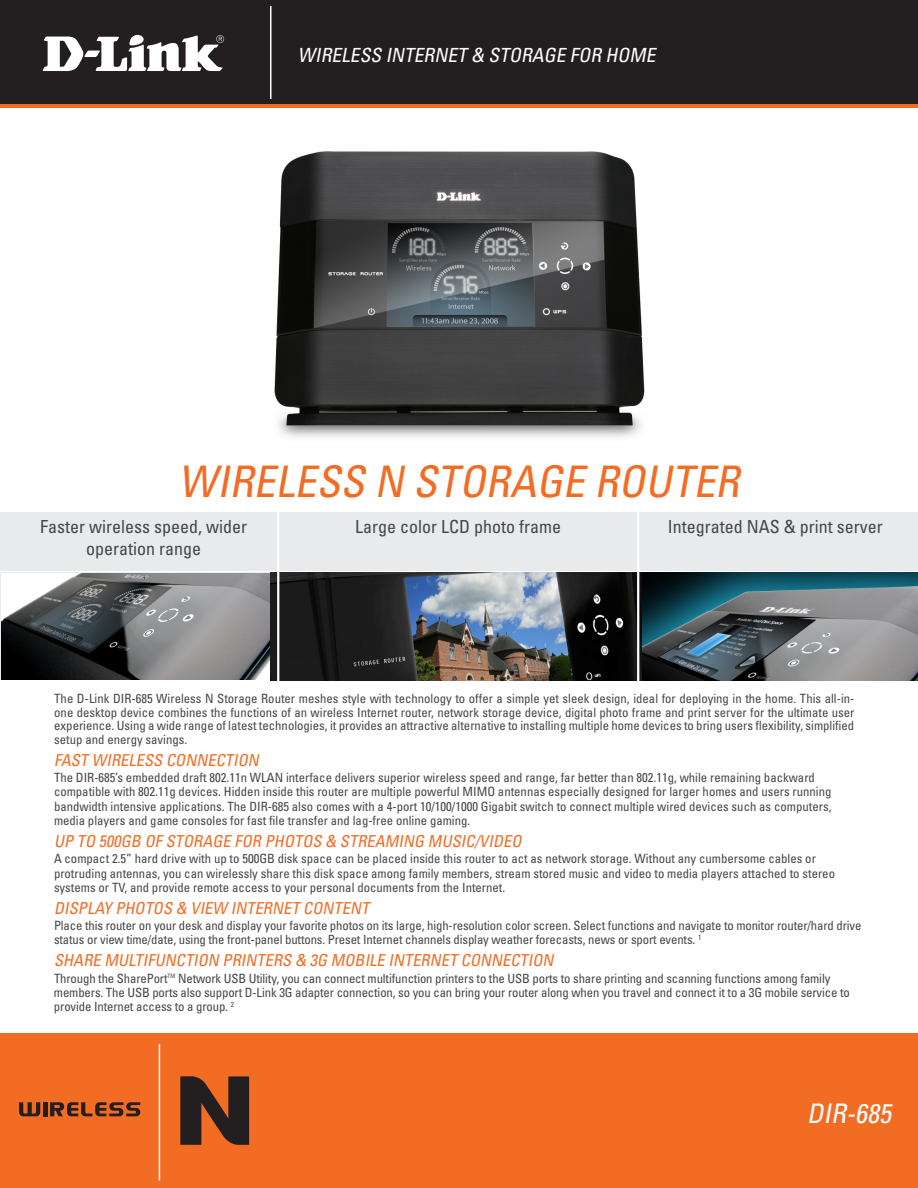
<style>
.page{position:relative;width:918px;height:1188px;background:#fff}
.page>*{position:absolute;margin:0;border:0;box-sizing:border-box;transform-origin:0 0}
.t1{font:italic condensed 43.5px "Univers";color:#f36c24}
.t2{font:italic condensed 27px "Univers";color:#fff}
.t3{font:italic condensed 19.5px "Univers";color:#fff}
.t4{font:condensed 18px/21.6px "Univers";color:#454647;text-align:center}
.t5{font:italic condensed 16.5px "Univers";color:#f36c24}
.t6{font:condensed 12.75px/14.2px "Univers";color:#454647}
</style>
<div class="page">
<div style="left:0;top:0;width:918px;height:108px;background:linear-gradient(to right,#f36c24,#f36c24)"></div>
<div style="left:0;top:0;width:918px;height:103px;background:#231f20"></div>
<svg style="left:43px;top:35px;width:181px;height:36px"></svg>
<hr style="left:270px;top:6px;width:2px;height:93px;background:#fff">
<div style="left:0;top:1034px;width:918px;height:154px;background:#f36c24"></div>
<hr style="left:159px;top:1044px;width:1px;height:137px;background:#fff">
<svg style="left:180px;top:1076px;width:69px;height:69px"></svg>
<svg style="left:19px;top:1102px;width:21px;height:14px"></svg>
<hr style="left:43px;top:1102px;width:4px;height:14px;background:#231f20">
<svg style="left:50px;top:1102px;width:90px;height:14px"></svg>
<img style="left:274px;top:151px;width:371px;height:286px">
<img style="left:640px;top:572px;width:278px;height:108px">
<img style="left:2px;top:574px;width:268px;height:106px">
<img style="left:270px;top:573px;width:372px;height:107px">
<div style="left:0;top:512px;width:918px;height:58px;background:#e8eaeb"></div>
<hr style="left:277px;top:488px;width:2px;height:202px;background:#fff">
<hr style="left:637px;top:507px;width:2px;height:183px;background:#fff">
<h3 class="t3" style="left:298px;top:43px;width:363px">WIRELESS INTERNET &amp; STORAGE FOR HOME</h3>
<h1 class="t1" style="left:179px;top:454px;width:572px">WIRELESS N STORAGE ROUTER</h1>
<h3 class="t4" style="left:40px;top:516px;width:208px">Faster wireless speed, wider operation range</h3>
<h3 class="t4" style="left:355px;top:516px;width:207px">Large color LCD photo frame</h3>
<h3 class="t4" style="left:668px;top:516px;width:216px">Integrated NAS &amp; print server</h3>
<p class="t6" style="left:54px;top:692px;width:802px;line-height:13.5px;text-align:justify">The D-Link DIR-685 Wireless N Storage Router meshes style with technology to offer a simple yet sleek design, ideal for deploying in the home. This all-in&shy;one desktop device combines the functions of an wireless Internet router, network storage device, digital photo frame and print server for the ultimate user experience. Using a wide range of latest technologies, it provides an attractive alternative to installing multiple home devices to bring users flexibility, simplified setup and energy savings.</p>
<p class="t5" style="left:54px;top:749px;width:210px">FAST WIRELESS CONNECTION</p>
<p class="t6" style="left:54px;top:770px;width:779px">The DIR-685’s embedded draft 802.11n WLAN interface delivers superior wireless speed and range, far better than 802.11g, while remaining backward compatible with 802.11g devices. Hidden inside this router are multiple powerful MIMO antennas especially designed for larger homes and users running bandwidth intensive applications. The DIR-685 also comes with a 4-port 10/100/1000 Gigabit switch to connect multiple wired devices such as computers, media players and game consoles for fast file transfer and lag-free online gaming.</p>
<p class="t5" style="left:54px;top:831px;width:473px">UP TO 500GB OF STORAGE FOR PHOTOS &amp; STREAMING MUSIC/VIDEO</p>
<p class="t6" style="left:54px;top:851px;width:783px">A compact 2.5” hard drive with up to 500GB disk space can be placed inside this router to act as network storage. Without any cumbersome cables or protruding antennas, you can wirelessly share this disk space among family members, stream stored music and video to media players attached to stereo systems or TV, and provide remote access to your personal documents from the Internet.</p>
<p class="t5" style="left:54px;top:897px;width:320px">DISPLAY PHOTOS &amp; VIEW INTERNET CONTENT</p>
<p class="t6" style="left:54px;top:918px;width:809px">Place this router on your desk and display your favorite photos on its large, high-resolution color screen. Select functions and navigate to monitor router/hard drive status or view time/date, using the front-panel buttons. Preset Internet channels display weather forecasts, news or sport events. <sup>1</sup></p>
<p class="t5" style="left:54px;top:950px;width:505px">SHARE MULTIFUNCTION PRINTERS &amp; 3G MOBILE INTERNET CONNECTION</p>
<p class="t6" style="left:54px;top:971px;width:797px">Through the SharePort<sup>TM</sup> Network USB Utility, you can connect multifunction printers to the USB ports to share printing and scanning functions among family members. The USB ports also support D-Link 3G adapter connection, so you can bring your router along when you travel and connect it to a 3G mobile service to provide Internet access to a group. <sup>2</sup></p>
<h2 class="t2" style="left:807px;top:1096px;width:91px">DIR-685</h2>
</div>
